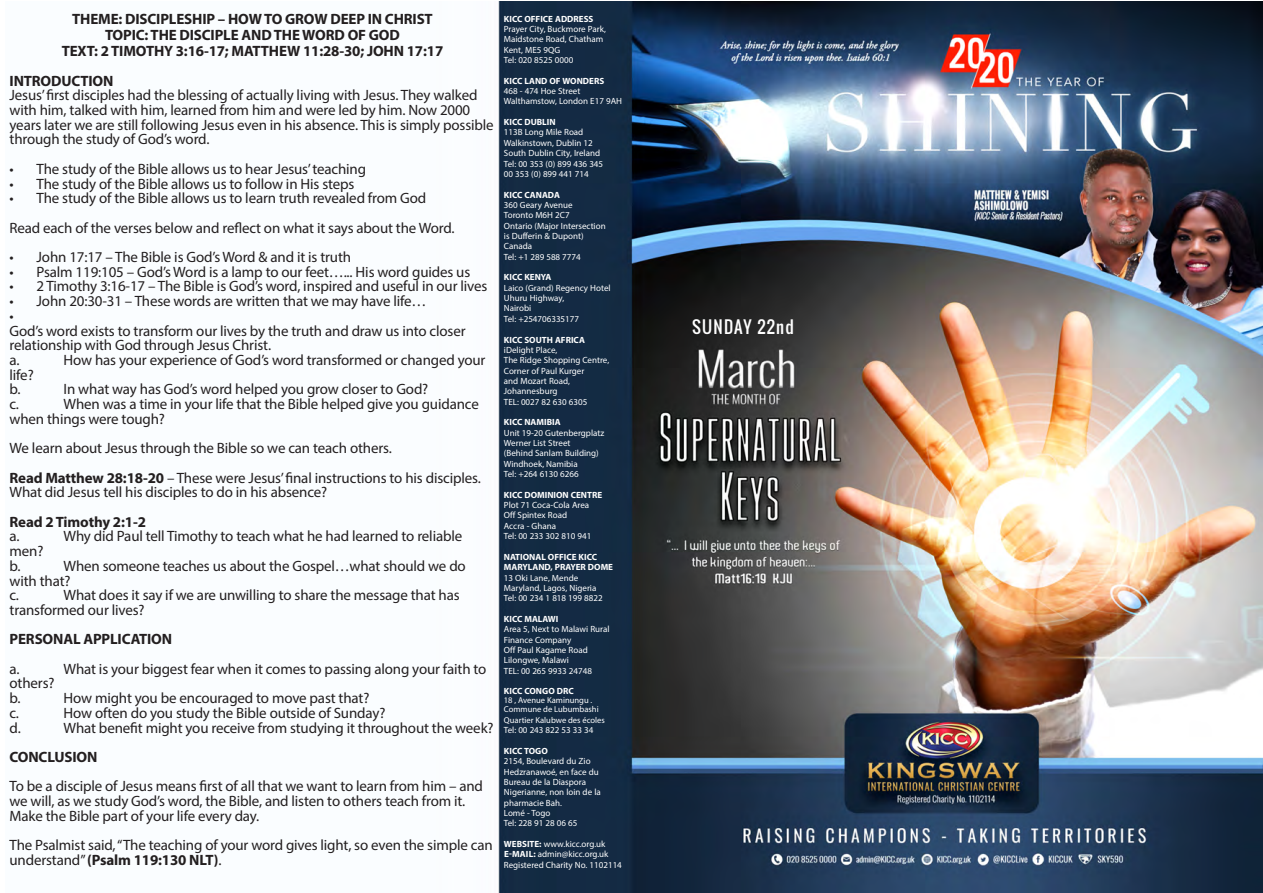
<style>
.page{position:relative;width:1263px;height:893px;background:#fff}
.page>*{position:absolute;margin:0;border:0;box-sizing:border-box;transform-origin:0 0}
.t1{font:16.5px "Oswald";letter-spacing:.075em;color:#fff}
.t2{font:15px/14.7px "Myriad Pro";letter-spacing:-.01em;color:#231f20}
.t3{font:700 15px "Myriad Pro";letter-spacing:-.01em;color:#231f20}
.t4{font:9px/10.4px "Myriad Pro";color:#fff}
.t5{font:700 9px/10.4px "Myriad Pro";color:#fff}
.t6{font:8.55px "Myriad Pro";color:#fff}
.s1{font-weight:700}
</style>
<div class="page">
<img style="left:498px;top:1px;width:765px;height:892px">
<p class="t3" style="left:72px;top:9px;width:362px">THEME: DISCIPLESHIP – HOW TO GROW DEEP IN CHRIST</p>
<p class="t3" style="left:105px;top:25px;width:296px">TOPIC: THE DISCIPLE AND THE WORD OF GOD</p>
<p class="t3" style="left:62px;top:41px;width:383px">TEXT: 2 TIMOTHY 3:16-17; MATTHEW 11:28-30; JOHN 17:17</p>
<p class="t3" style="left:10px;top:71px;width:105px">INTRODUCTION</p>
<p class="t2" style="left:10px;top:88px;width:486px">Jesus’ first disciples had the blessing of actually living with Jesus. They walked with him, talked with him, learned from him and were led by him. Now 2000 years later we are still following Jesus even in his absence. This is simply possible through the study of God’s word.</p>
<p class="t2" style="left:10px;top:161px;width:358px">• The study of the Bible allows us to hear Jesus’ teaching</p>
<p class="t2" style="left:10px;top:176px;width:346px">• The study of the Bible allows us to follow in His steps</p>
<p class="t2" style="left:10px;top:191px;width:418px">• The study of the Bible allows us to learn truth revealed from God</p>
<p class="t2" style="left:10px;top:220px;width:447px">Read each of the verses below and reflect on what it says about the Word.</p>
<p class="t2" style="left:10px;top:249px;width:343px">• John 17:17 – The Bible is God’s Word &amp; and it is truth</p>
<p class="t2" style="left:10px;top:264px;width:462px">• Psalm 119:105 – God’s Word is a lamp to our feet…... His word guides us</p>
<p class="t2" style="left:10px;top:279px;width:479px">• 2 Timothy 3:16-17 – The Bible is God’s word, inspired and useful in our lives</p>
<p class="t2" style="left:10px;top:294px;width:418px">• John 20:30-31 – These words are written that we may have life…</p>
<p class="t2" style="left:10px;top:308px;width:6px">•</p>
<p class="t2" style="left:10px;top:323px;width:457px">God’s word exists to transform our lives by the truth and draw us into closer</p>
<p class="t2" style="left:10px;top:338px;width:263px">relationship with God through Jesus Christ.</p>
<p class="t2" style="left:10px;top:352px;width:12px">a.</p>
<p class="t2" style="left:64px;top:352px;width:423px">How has your experience of God’s word transformed or changed your</p>
<p class="t2" style="left:10px;top:367px;width:26px">life?</p>
<p class="t2" style="left:10px;top:382px;width:13px">b.</p>
<p class="t2" style="left:64px;top:382px;width:366px">In what way has God’s word helped you grow closer to God?</p>
<p class="t2" style="left:10px;top:396px;width:11px">c.</p>
<p class="t2" style="left:10px;top:396px;width:471px;text-indent:54px">When was a time in your life that the Bible helped give you guidance when things were tough?</p>
<p class="t2" style="left:10px;top:441px;width:384px">We learn about Jesus through the Bible so we can teach others.</p>
<p class="t2" style="left:10px;top:470px;width:473px"><span class="s1">Read Matthew 28:18-20</span> – These were Jesus’ final instructions to his disciples.</p>
<p class="t2" style="left:10px;top:485px;width:319px">What did Jesus tell his disciples to do in his absence?</p>
<p class="t3" style="left:10px;top:512px;width:138px">Read 2 Timothy 2:1-2</p>
<p class="t2" style="left:10px;top:529px;width:12px">a.</p>
<p class="t2" style="left:64px;top:529px;width:400px">Why did Paul tell Timothy to teach what he had learned to reliable</p>
<p class="t2" style="left:10px;top:543px;width:35px">men?</p>
<p class="t2" style="left:10px;top:558px;width:13px">b.</p>
<p class="t2" style="left:10px;top:558px;width:458px;text-indent:54px">When someone teaches us about the Gospel…what should we do with that?</p>
<p class="t2" style="left:10px;top:588px;width:11px">c.</p>
<p class="t2" style="left:64px;top:588px;width:398px">What does it say if we are unwilling to share the message that has</p>
<p class="t2" style="left:10px;top:602px;width:137px">transformed our lives?</p>
<p class="t3" style="left:10px;top:629px;width:164px">PERSONAL APPLICATION</p>
<p class="t2" style="left:10px;top:661px;width:12px">a.</p>
<p class="t2" style="left:64px;top:661px;width:424px">What is your biggest fear when it comes to passing along your faith to</p>
<p class="t2" style="left:10px;top:676px;width:46px">others?</p>
<p class="t2" style="left:10px;top:690px;width:13px">b.</p>
<p class="t2" style="left:64px;top:690px;width:307px">How might you be encouraged to move past that?</p>
<p class="t2" style="left:10px;top:705px;width:11px">c.</p>
<p class="t2" style="left:64px;top:705px;width:323px">How often do you study the Bible outside of Sunday?</p>
<p class="t2" style="left:10px;top:720px;width:13px">d.</p>
<p class="t2" style="left:64px;top:720px;width:431px">What benefit might you receive from studying it throughout the week?</p>
<p class="t3" style="left:10px;top:747px;width:89px">CONCLUSION</p>
<p class="t2" style="left:10px;top:779px;width:475px">To be a disciple of Jesus means first of all that we want to learn from him – and we will, as we study God’s word, the Bible, and listen to others teach from it.<br>Make the Bible part of your life every day.</p>
<p class="t2" style="left:10px;top:837px;width:485px">The Psalmist said, “The teaching of your word gives light, so even the simple can understand” <span class="s1">(Psalm 119:130 NLT)</span>.</p>
<p class="t5" style="left:504px;top:13px;width:91px">KICC OFFICE ADDRESS</p>
<p class="t4" style="left:504px;top:24px;width:103px">Prayer City, Buckmore Park,<br>Maidstone Road, Chatham</p>
<p class="t4" style="left:504px;top:44px;width:58px">Kent, ME5 9QG</p>
<p class="t4" style="left:504px;top:55px;width:71px">Tel: 020 8525 0000</p>
<p class="t5" style="left:504px;top:75px;width:102px">KICC LAND OF WONDERS</p>
<p class="t4" style="left:504px;top:86px;width:78px">468 - 474 Hoe Street</p>
<p class="t4" style="left:504px;top:96px;width:120px">Walthamstow, London E17 9AH</p>
<p class="t5" style="left:504px;top:117px;width:53px">KICC DUBLIN</p>
<p class="t4" style="left:504px;top:127px;width:81px">113B Long Mile Road</p>
<p class="t4" style="left:504px;top:137px;width:90px">Walkinstown, Dublin 12</p>
<p class="t4" style="left:504px;top:148px;width:98px">South Dublin City, Ireland</p>
<p class="t4" style="left:504px;top:158px;width:101px">Tel: 00 353 (0) 899 436 345</p>
<p class="t4" style="left:504px;top:169px;width:86px">00 353 (0) 899 441 714</p>
<p class="t5" style="left:504px;top:189px;width:58px">KICC CANADA</p>
<p class="t4" style="left:504px;top:200px;width:70px">360 Geary Avenue</p>
<p class="t4" style="left:504px;top:210px;width:67px">Toronto M6H 2C7</p>
<p class="t4" style="left:504px;top:220px;width:103px">Ontario (Major Intersection</p>
<p class="t4" style="left:504px;top:231px;width:81px">is Dufferin &amp; Dupont)</p>
<p class="t4" style="left:504px;top:241px;width:30px">Canada</p>
<p class="t4" style="left:504px;top:251px;width:78px">Tel: +1 289 588 7774</p>
<p class="t5" style="left:504px;top:272px;width:49px">KICC KENYA</p>
<p class="t4" style="left:504px;top:282px;width:108px">Laico (Grand) Regency Hotel</p>
<p class="t4" style="left:504px;top:293px;width:62px">Uhuru Highway,</p>
<p class="t4" style="left:504px;top:303px;width:29px">Nairobi</p>
<p class="t4" style="left:504px;top:313px;width:77px">Tel: +254706335177</p>
<p class="t5" style="left:504px;top:334px;width:83px">KICC SOUTH AFRICA</p>
<p class="t4" style="left:504px;top:344px;width:55px">iDelight Place,</p>
<p class="t4" style="left:504px;top:355px;width:107px">The Ridge Shopping Centre,</p>
<p class="t4" style="left:504px;top:365px;width:82px">Corner of Paul Kurger</p>
<p class="t4" style="left:504px;top:376px;width:68px">and Mozart Road,</p>
<p class="t4" style="left:504px;top:386px;width:55px">Johannesburg</p>
<p class="t4" style="left:504px;top:396px;width:85px">TEL: 0027 82 630 6305</p>
<p class="t5" style="left:504px;top:417px;width:58px">KICC NAMIBIA</p>
<p class="t4" style="left:504px;top:427px;width:102px">Unit 19-20 Gutenbergplatz</p>
<p class="t4" style="left:504px;top:438px;width:68px">Werner List Street</p>
<p class="t4" style="left:504px;top:448px;width:96px">(Behind Sanlam Building)</p>
<p class="t4" style="left:504px;top:458px;width:75px">Windhoek, Namibia</p>
<p class="t4" style="left:504px;top:469px;width:76px">Tel: +264 6130 6266</p>
<p class="t5" style="left:504px;top:489px;width:100px">KICC DOMINION CENTRE</p>
<p class="t4" style="left:504px;top:500px;width:87px">Plot 71 Coca-Cola Area</p>
<p class="t4" style="left:504px;top:510px;width:65px">Off Spintex Road</p>
<p class="t4" style="left:504px;top:520px;width:54px">Accra - Ghana</p>
<p class="t4" style="left:504px;top:531px;width:89px">Tel: 00 233 302 810 941</p>
<p class="t5" style="left:504px;top:551px;width:111px">NATIONAL OFFICE KICC<br>MARYLAND, PRAYER DOME</p>
<p class="t4" style="left:504px;top:572px;width:76px">13 Oki Lane, Mende</p>
<p class="t4" style="left:504px;top:583px;width:94px">Maryland, Lagos, Nigeria</p>
<p class="t4" style="left:504px;top:593px;width:100px">Tel: 00 234 1 818 199 8822</p>
<p class="t5" style="left:504px;top:613px;width:56px">KICC MALAWI</p>
<p class="t4" style="left:504px;top:624px;width:107px">Area 5, Next to Malawi Rural</p>
<p class="t4" style="left:504px;top:634px;width:69px">Finance Company</p>
<p class="t4" style="left:504px;top:645px;width:85px">Off Paul Kagame Road</p>
<p class="t4" style="left:504px;top:655px;width:67px">Lilongwe, Malawi</p>
<p class="t4" style="left:504px;top:665px;width:90px">TEL: 00 265 9933 24748</p>
<p class="t5" style="left:504px;top:686px;width:71px">KICC CONGO DRC</p>
<p class="t6" style="left:504px;top:695px;width:90px">18 , Avenue Kaminungu .</p>
<p class="t6" style="left:504px;top:704px;width:96px">Commune de Lubumbashi</p>
<p class="t6" style="left:504px;top:715px;width:102px">Quartier Kalubwe des écoles</p>
<p class="t4" style="left:504px;top:725px;width:91px">Tel: 00 243 822 53 33 34</p>
<p class="t5" style="left:504px;top:745px;width:45px">KICC TOGO</p>
<p class="t4" style="left:504px;top:756px;width:96px">2154, Boulevard du Zio<br>Hedzranawoé, en face du</p>
<p class="t4" style="left:504px;top:776px;width:98px">Bureau de la Diaspora<br>Nigerianne, non loin de la</p>
<p class="t4" style="left:504px;top:797px;width:60px">pharmacie Bah.</p>
<p class="t4" style="left:504px;top:808px;width:48px">Lomé - Togo</p>
<p class="t4" style="left:504px;top:818px;width:75px">Tel: 228 91 28 06 65</p>
<p class="t4" style="left:504px;top:839px;width:103px"><span class="s1">WEBSITE:</span> www.kicc.org.uk</p>
<p class="t4" style="left:504px;top:849px;width:106px"><span class="s1">E-MAIL:</span> admin@kicc.org.uk</p>
<p class="t4" style="left:504px;top:859px;width:119px">Registered Charity No. 1102114</p>
<p class="t1" style="left:692px;top:315px;width:103px">SUNDAY 22nd</p>
</div>
